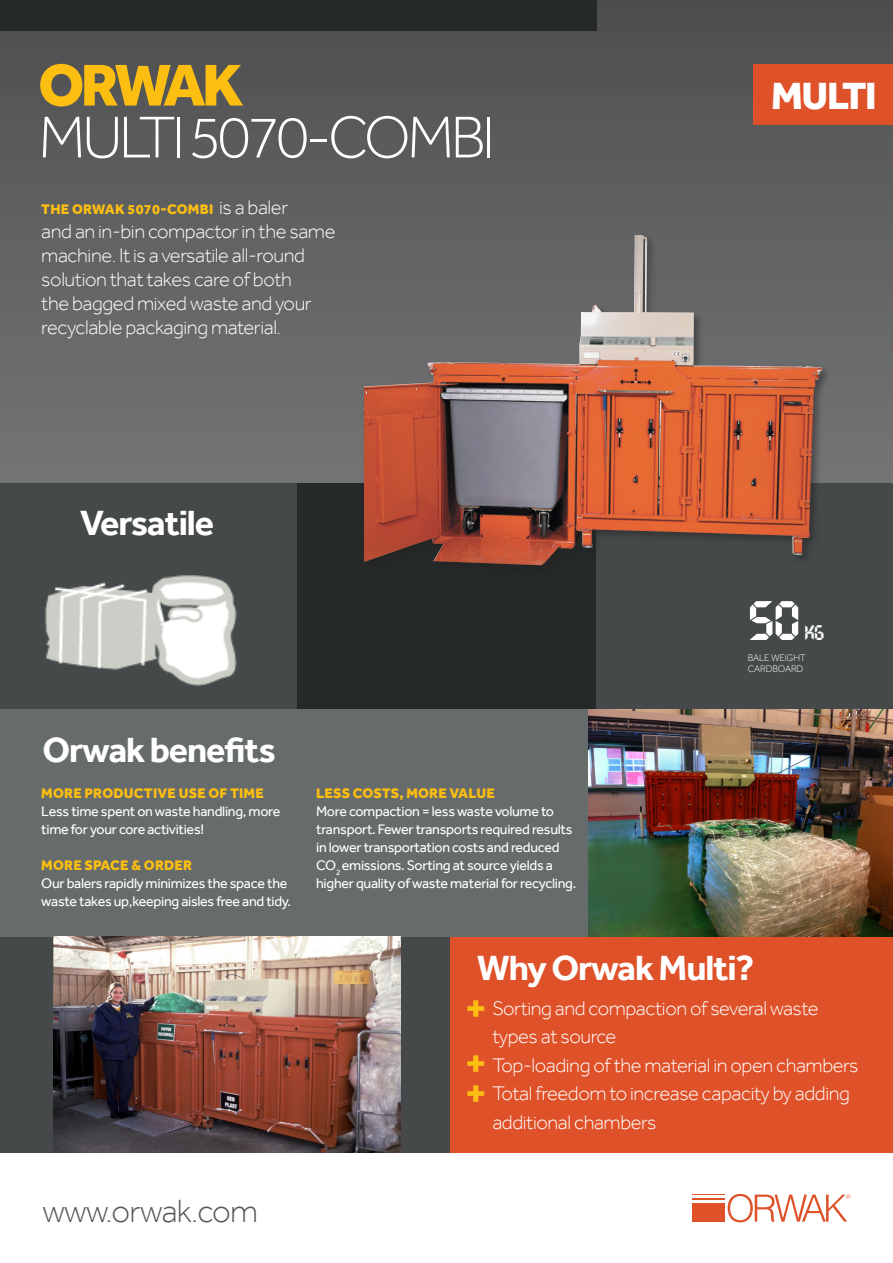
<style>
.page{position:relative;width:893px;height:1263px;background:#fff}
.page>*{position:absolute;margin:0;border:0;box-sizing:border-box;transform-origin:0 0}
.t1{font:300 60.9px "Effra";letter-spacing:-.065em;color:#fff}
.t2{font:800 60.9px "Effra";letter-spacing:-.07em;color:#fdbe12}
.t3{font:55.5px "Transistor";color:#fff}
.t4{font:700 42px "Effra";color:#fdbe12}
.t5{font:800 39px "Effra";letter-spacing:-.035em;color:#fff}
.t6{font:700 36px "Effra";letter-spacing:-.03em;color:#fff}
.t7{font:300 33px "Effra";letter-spacing:-.02em;color:#57585a}
.t8{font:21px "Transistor";color:#fff}
.t9{font:300 20.25px "Effra";letter-spacing:-.02em;color:#fff}
.t10{font:14.25px/18px "Effra";letter-spacing:-.02em;color:#fff}
.t11{font:800 14.25px "Effra";letter-spacing:.015em;color:#fdbe12}
.t12{font:300 9.75px/11.7px "Effra";letter-spacing:-.02em;color:#fff}
.s1{font-weight:300;font-size:20.25px;color:#fff}
</style>
<div class="page">
<div style="left:0;top:0;width:893px;height:487px;background:linear-gradient(to bottom,#4e4e4e,#757578)"></div>
<div style="left:0;top:483px;width:298px;height:252px;background:#454949"></div>
<div style="left:596px;top:483px;width:297px;height:252px;background:#454949"></div>
<div style="left:298px;top:483px;width:298px;height:252px;background:#252929"></div>
<div style="left:446px;top:937px;width:447px;height:215px;background:#df5129"></div>
<div style="left:0;top:709px;width:596px;height:228px;background:#666b6b"></div>
<div style="left:0;top:0;width:596px;height:31px;background:#252929"></div>
<div style="left:754px;top:65px;width:139px;height:60px;background:#df5129"></div>
<div style="left:692px;top:1212px;width:33px;height:9px;background:#df5129"></div>
<div style="left:692px;top:1207px;width:33px;height:5px;background:#df5129"></div>
<hr style="left:692px;top:1203px;width:33px;height:3px;background:#df5129">
<hr style="left:692px;top:1199px;width:33px;height:1px;background:#df5129">
<hr style="left:692px;top:1195px;width:33px;height:1px;background:#df5129">
<svg style="left:728px;top:1194px;width:122px;height:28px"></svg>
<div style="left:361px;top:233px;width:472px;height:343px;background:#231f20;opacity:.5"></div>
<img style="left:364px;top:235px;width:458px;height:330px">
<div style="left:0;top:937px;width:449px;height:215px;background:#454949"></div>
<img style="left:53px;top:937px;width:347px;height:215px">
<img style="left:45px;top:575px;width:192px;height:111px">
<img style="left:589px;top:709px;width:304px;height:228px">
<p class="t2" style="left:38px;top:47px;width:207px">ORWAK</p>
<p class="t1" style="left:38px;top:103px;width:459px">MULTI 5070-COMBI</p>
<p class="t11" style="left:41px;top:200px;width:248px">THE ORWAK 5070-COMBI <span class="s1">is a baler</span></p>
<p class="t9" style="left:41px;top:220px;width:296px">and an in-bin compactor in the same</p>
<p class="t9" style="left:41px;top:244px;width:265px">machine. It is a versatile all-round</p>
<p class="t9" style="left:41px;top:268px;width:252px">solution that takes care of both</p>
<p class="t9" style="left:41px;top:292px;width:272px">the bagged mixed waste and your</p>
<p class="t9" style="left:41px;top:316px;width:241px">recyclable packaging material.</p>
<p class="t6" style="left:80px;top:501px;width:135px">Versatile</p>
<p class="t6" style="left:43px;top:728px;width:235px">Orwak benefits</p>
<p class="t11" style="left:41px;top:784px;width:224px">MORE PRODUCTIVE USE OF TIME</p>
<p class="t10" style="left:41px;top:802px;width:241px">Less time spent on waste handling, more time for your core activities!</p>
<p class="t11" style="left:41px;top:856px;width:152px">MORE SPACE &amp; ORDER</p>
<p class="t10" style="left:41px;top:874px;width:251px">Our balers rapidly minimizes the space the waste takes up,keeping aisles free and tidy.</p>
<p class="t11" style="left:316px;top:784px;width:180px">LESS COSTS, MORE VALUE</p>
<p class="t10" style="left:316px;top:802px;width:258px">More compaction = less waste volume to transport. Fewer transports required results</p>
<p class="t10" style="left:316px;top:838px;width:262px">in lower transportation costs and reduced<br>CO<sub>2</sub> emissions. Sorting at source yields a higher quality of waste material for recycling.</p>
<p class="t5" style="left:771px;top:72px;width:107px">MULTI</p>
<p class="t3" style="left:748px;top:592px;width:53px">50</p>
<p class="t8" style="left:805px;top:622px;width:21px">kg</p>
<p class="t12" style="left:748px;top:651px;width:59px">BALE WEIGHT<br>CARDBOARD</p>
<p class="t7" style="left:43px;top:1193px;width:217px">www.orwak.com</p>
<p class="t6" style="left:477px;top:945px;width:279px">Why Orwak Multi?</p>
<p class="t9" style="left:492px;top:996px;width:328px">Sorting and compaction of several waste</p>
<p class="t9" style="left:492px;top:1025px;width:126px">types at source</p>
<p class="t9" style="left:492px;top:1053px;width:368px">Top-loading of the material in open chambers</p>
<p class="t9" style="left:492px;top:1082px;width:359px">Total freedom to increase capacity by adding</p>
<p class="t9" style="left:492px;top:1110px;width:166px">additional chambers</p>
<p class="t4" style="left:464px;top:983px;width:24px">+</p>
<p class="t4" style="left:464px;top:1037px;width:24px">+</p>
<p class="t4" style="left:464px;top:1068px;width:24px">+</p>
</div>
